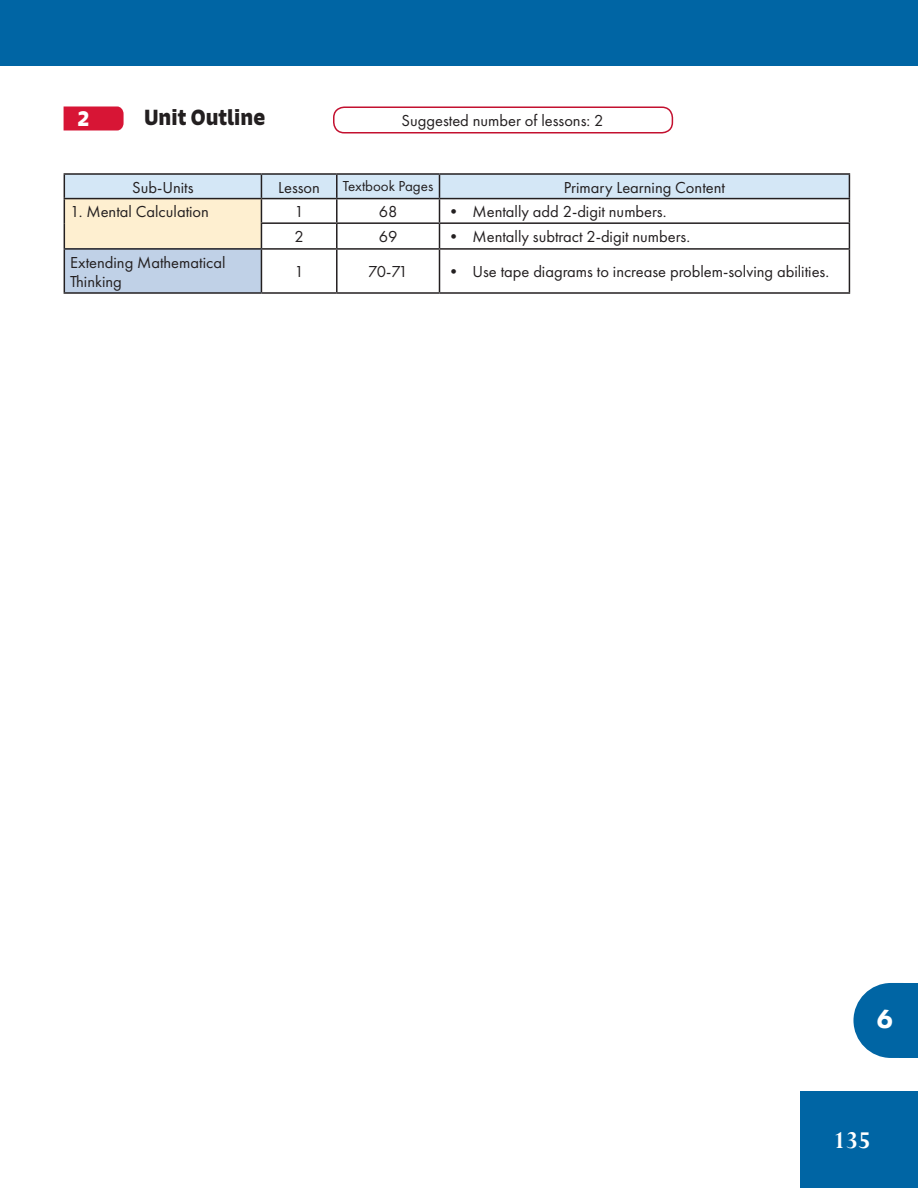
<style>
.page{position:relative;width:918px;height:1188px;background:#fff}
.page>*{position:absolute;margin:0;border:0;box-sizing:border-box;transform-origin:0 0}
.t1{font:700 27px "Perpetua";color:#fff}
.t2{font:800 27px "Futura PT";color:#fff}
.t3{font:700 21px "Signo";color:#231f20}
.t4{font:700 21px "Signo";color:#fff}
.t5{font:16.5px/19.5px "Futura PT";color:#231f20}
.t6{font:15px "Futura PT";color:#231f20}
</style>
<div class="page">
<div style="left:801px;top:1091px;width:117px;height:97px;background:#0065a4"></div>
<svg style="left:64px;top:106px;width:60px;height:24px"></svg>
<div style="left:0;top:0;width:918px;height:66px;background:#0065a4"></div>
<div style="left:333px;top:106px;width:340px;height:28px;border:2px solid #c3102f;border-radius:10px"></div>
<div style="left:64px;top:249px;width:197px;height:44px;background:#c0d1e7"></div>
<hr style="left:64px;top:173px;width:197px;height:2px;background:#231f20">
<hr style="left:261px;top:173px;width:76px;height:2px;background:#231f20">
<hr style="left:337px;top:173px;width:103px;height:2px;background:#231f20">
<hr style="left:440px;top:173px;width:410px;height:2px;background:#231f20">
<svg style="left:64px;top:174px;width:786px;height:74px"></svg>
<hr style="left:64px;top:248px;width:197px;height:2px;background:#231f20">
<hr style="left:64px;top:250px;width:1px;height:42px;background:#231f20">
<hr style="left:261px;top:248px;width:76px;height:2px;background:#231f20">
<hr style="left:261px;top:250px;width:1px;height:42px;background:#231f20">
<hr style="left:337px;top:248px;width:103px;height:2px;background:#231f20">
<hr style="left:336px;top:250px;width:2px;height:42px;background:#231f20">
<hr style="left:440px;top:248px;width:410px;height:2px;background:#231f20">
<hr style="left:439px;top:250px;width:1px;height:42px;background:#231f20">
<hr style="left:849px;top:250px;width:1px;height:42px;background:#231f20">
<hr style="left:64px;top:292px;width:197px;height:2px;background:#231f20">
<hr style="left:261px;top:292px;width:76px;height:2px;background:#231f20">
<hr style="left:337px;top:292px;width:103px;height:2px;background:#231f20">
<hr style="left:440px;top:292px;width:410px;height:2px;background:#231f20">
<div style="left:900px;top:983px;width:18px;height:75px;background:#0065a4"></div>
<svg style="left:853px;top:983px;width:47px;height:75px"></svg>
<hr style="left:444px;top:867px;width:3px;height:23px;background:#231f20">
<hr style="left:522px;top:867px;width:3px;height:23px;background:#231f20">
<hr style="left:491px;top:867px;width:2px;height:23px;background:#231f20">
<hr style="left:505px;top:867px;width:3px;height:23px;background:#231f20">
<hr style="left:555px;top:867px;width:3px;height:23px;background:#231f20">
<p class="t4" style="left:78px;top:105px;width:13px">2</p>
<p class="t3" style="left:144px;top:104px;width:123px">Unit Outline</p>
<p class="t5" style="left:401px;top:111px;width:204px">Suggested number of lessons: 2</p>
<p class="t5" style="left:132px;top:177px;width:63px">Sub-Units</p>
<p class="t5" style="left:278px;top:177px;width:43px">Lesson</p>
<p class="t6" style="left:343px;top:178px;width:92px">Textbook Pages</p>
<p class="t5" style="left:564px;top:177px;width:163px">Primary Learning Content</p>
<p class="t5" style="left:70px;top:202px;width:140px">1. Mental Calculation</p>
<p class="t5" style="left:294px;top:202px;width:11px">1</p>
<p class="t5" style="left:379px;top:202px;width:20px">68</p>
<p class="t5" style="left:446px;top:202px;width:223px">• Mentally add 2-digit numbers.</p>
<p class="t5" style="left:294px;top:227px;width:11px">2</p>
<p class="t5" style="left:379px;top:227px;width:20px">69</p>
<p class="t5" style="left:446px;top:226px;width:246px">• Mentally subtract 2-digit numbers.</p>
<p class="t5" style="left:70px;top:252px;width:157px">Extending Mathematical<br>Thinking</p>
<p class="t5" style="left:294px;top:262px;width:11px">1</p>
<p class="t5" style="left:368px;top:262px;width:41px">70-71</p>
<p class="t5" style="left:446px;top:262px;width:385px">• Use tape diagrams to increase problem-solving abilities.</p>
<h1 class="t2" style="left:877px;top:1002px;width:18px">6</h1>
<h1 class="t1" style="left:833px;top:1123px;width:39px">135</h1>
</div>
